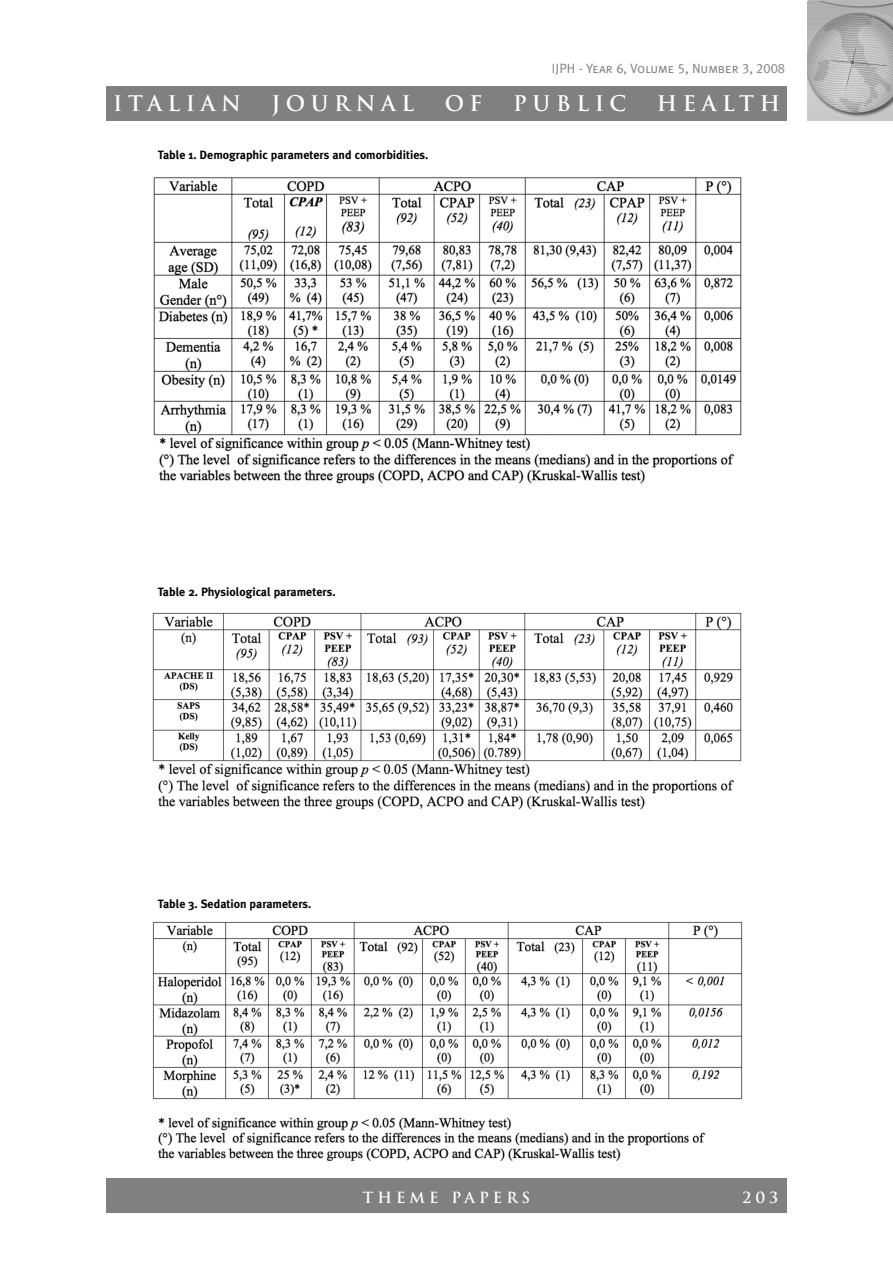
<style>
.page{position:relative;width:893px;height:1263px;background:#fff}
.page>*{position:absolute;margin:0;border:0;box-sizing:border-box;transform-origin:0 0}
.t1{font:700 21px "Trajan";letter-spacing:.265em;color:#fff}
.t2{font:700 15px "Trajan";letter-spacing:.265em;color:#fff}
.t3{font:13.5px "Meta Plus Normal Caps";color:#808080}
.t4{font:700 12px "Meta Plus";color:#000}
</style>
<div class="page">
<div style="left:106px;top:1179px;width:681px;height:34px;background:#808080"></div>
<img style="left:808px;top:1px;width:85px;height:119px">
<div style="left:106px;top:86px;width:681px;height:34px;background:#808080"></div>
<img style="left:153px;top:177px;width:589px;height:307px">
<img style="left:152px;top:612px;width:590px;height:198px">
<img style="left:152px;top:921px;width:591px;height:240px">
<p class="t3" style="left:552px;top:60px;width:235px">IJPH - Year 6, Volume 5, Number 3, 2008</p>
<h1 class="t1" style="left:113px;top:91px;width:129px">ITALIAN</h1>
<h1 class="t1" style="left:272px;top:91px;width:144px">JOURNAL</h1>
<h1 class="t1" style="left:445px;top:91px;width:39px">O F</h1>
<h1 class="t1" style="left:513px;top:91px;width:115px">PUBLIC</h1>
<h1 class="t1" style="left:657px;top:91px;width:125px">HEALTH</h1>
<p class="t4" style="left:158px;top:148px;width:272px">Table 1. Demographic parameters and comorbidities.</p>
<p class="t4" style="left:158px;top:585px;width:179px">Table 2. Physiological parameters.</p>
<p class="t4" style="left:158px;top:897px;width:155px">Table 3. Sedation parameters.</p>
<p class="t2" style="left:363px;top:1189px;width:169px">THEME PAPERS</p>
<p class="t2" style="left:743px;top:1189px;width:37px">203</p>
</div>
